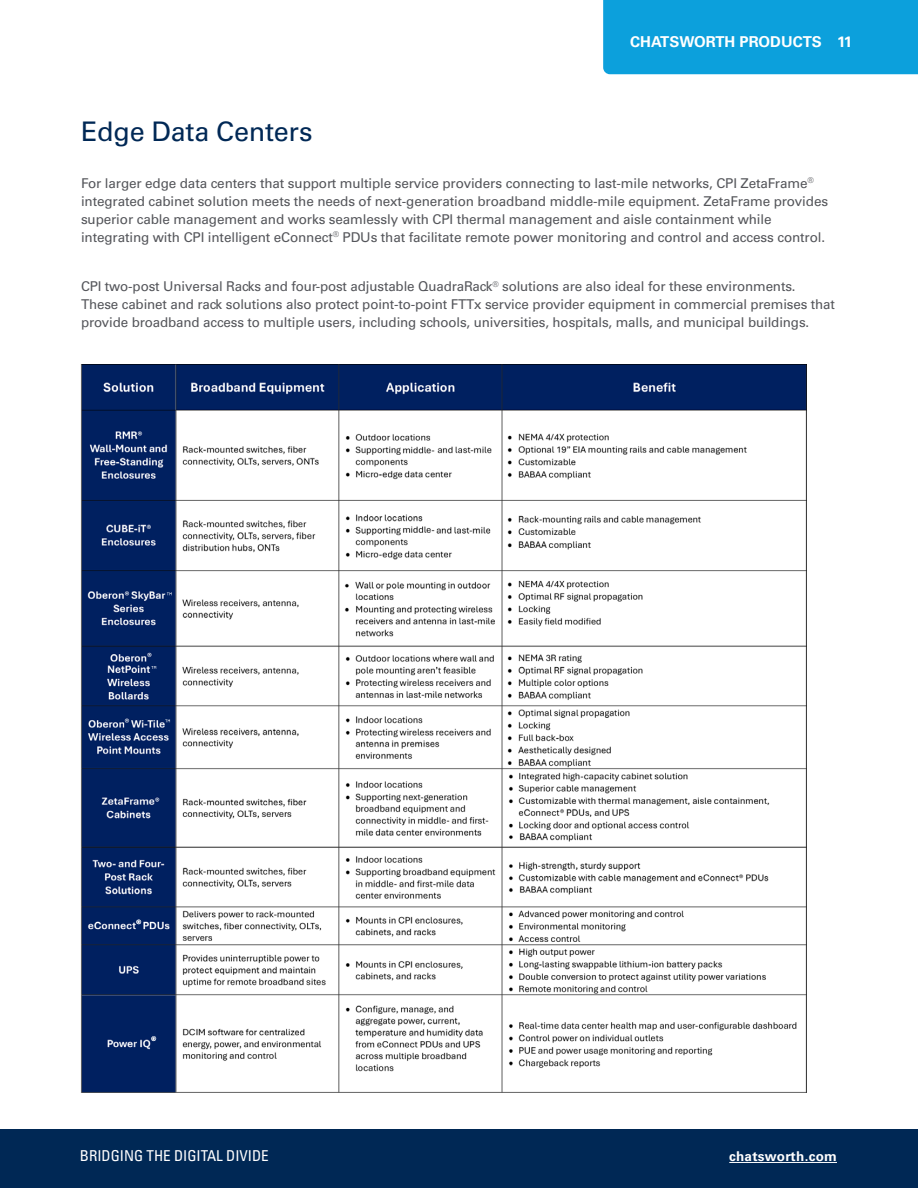
<style>
.page{position:relative;width:918px;height:1188px;background:#fff}
.page>*{position:absolute;margin:0;border:0;box-sizing:border-box;transform-origin:0 0}
.Captions{font:27px "Univers LT Std";letter-spacing:-.01em;color:#002855}
.t1{font:condensed 15px "Univers LT Std";color:#fff}
.t2{font:700 15px "Univers LT Std";color:#fff}
.Captions-2{font:13.5px/18px "Univers LT Std";letter-spacing:-.01em;color:#54555a}
.t3{font:700 13.5px "Univers LT Std";letter-spacing:.02em;color:#fff}
.t4{font:700 5.25px "Futura";color:#fff}
</style>
<div class="page">
<div style="left:603px;top:0;width:315px;height:74px;background:#0ca0dc"></div>
<div style="left:0;top:1130px;width:918px;height:58px;background:#002855"></div>
<hr style="left:729px;top:1162px;width:108px;height:1px;background:#fff">
<img style="left:80px;top:365px;width:727px;height:728px">
<p class="t2" style="left:630px;top:33px;width:224px">CHATSWORTH PRODUCTS 11</p>
<p class="Captions" style="left:81px;top:115px;width:233px">Edge Data Centers</p>
<p class="Captions-2" style="left:81px;top:174px;width:749px">For larger edge data centers that support multiple service providers connecting to last-mile networks, CPI ZetaFrame<sup>® </sup>integrated cabinet solution meets the needs of next-generation broadband middle-mile equipment. ZetaFrame provides superior cable management and works seamlessly with CPI thermal management and aisle containment while integrating with CPI intelligent eConnect<sup>®</sup> PDUs that facilitate remote power monitoring and control and access control.</p>
<p class="Captions-2" style="left:81px;top:277px;width:756px">CPI two-post Universal Racks and four-post adjustable QuadraRack<sup>®</sup> solutions are also ideal for these environments.<br>These cabinet and rack solutions also protect point-to-point FTTx service provider equipment in commercial premises that provide broadband access to multiple users, including schools, universities, hospitals, malls, and municipal buildings.</p>
<p class="t4" style="left:136px;top:918px;width:7px">®</p>
<p class="t4" style="left:151px;top:1035px;width:7px">®</p>
<p class="t1" style="left:80px;top:1147px;width:190px">BRIDGING THE DIGITAL DIVIDE</p>
<p class="t3" style="left:729px;top:1148px;width:109px">chatsworth.com</p>
</div>
